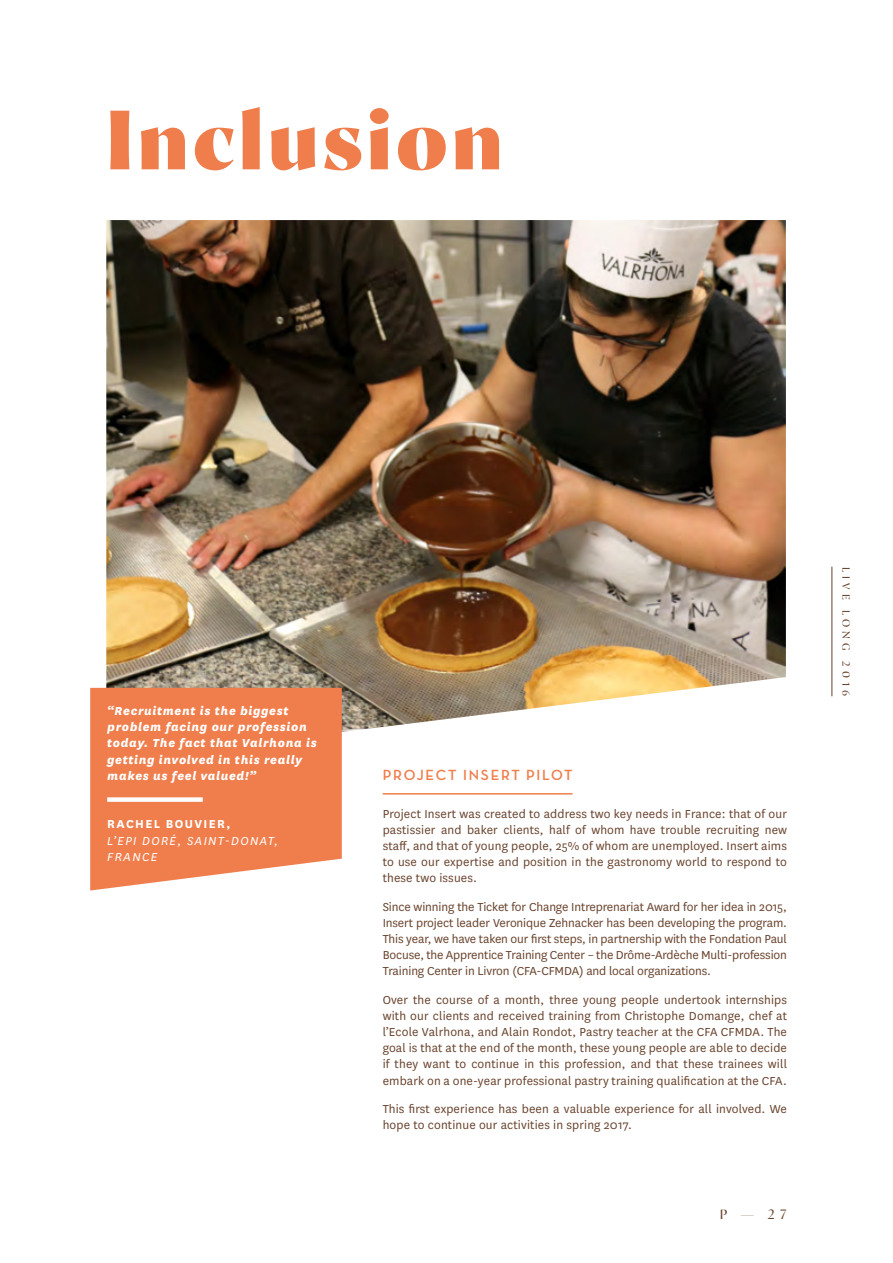
<style>
.page{position:relative;width:893px;height:1263px;background:#fff}
.page>*{position:absolute;margin:0;border:0;box-sizing:border-box;transform-origin:0 0}
.t1{font:900 84px "Proza Display";letter-spacing:.05em;color:#ef7e4c}
.t2{font:15px "Neutra Disp Bold Alt";letter-spacing:.12em;color:#ef7e4c}
.t3{font:13.5px/16.2px "National";letter-spacing:.01em;color:#68422c;text-align:justify}
.t4{font:italic 800 13.5px/16.2px "National";letter-spacing:.05em;color:#fff}
.t5{font:italic 13.5px/16.2px "National";letter-spacing:.1em;color:#fff}
.t6{font:700 13.5px "National";letter-spacing:.1em;color:#fff}
.t7{font:13.5px "Proza Display";color:#68422c}
.t8{font:10.5px "Proza Display";letter-spacing:.4em;color:#68422c}
</style>
<div class="page">
<hr style="left:832px;top:567px;width:1px;height:129px;background:#68422c">
<hr style="left:383px;top:793px;width:190px;height:1px;background:#ef7e4c">
<img style="left:106px;top:220px;width:680px;height:512px">
<svg style="left:90px;top:688px;width:252px;height:202px;background:#f0885a"></svg>
<div style="left:107px;top:797px;width:96px;height:5px;background:#fff"></div>
<h1 class="t1" style="left:106px;top:87px;width:398px">Inclusion</h1>
<p class="t4" style="left:107px;top:702px;width:211px">“Recruitment is the biggest problem facing our profession today. The fact that Valrhona is getting involved in this really makes us feel valued!”</p>
<p class="t6" style="left:107px;top:815px;width:125px">RACHEL BOUVIER,</p>
<p class="t5" style="left:107px;top:832px;width:172px">L’EPI DORÉ, SAINT-DONAT,<br>FRANCE</p>
<p class="t2" style="left:383px;top:767px;width:191px">PROJECT INSERT PILOT</p>
<p class="t3" style="left:383px;top:805px;width:406px">Project Insert was created to address two key needs in France: that of our pastissier and baker clients, half of whom have trouble recruiting new staff, and that of young people, 25% of whom are unemployed. Insert aims to use our expertise and position in the gastronomy world to respond to these two issues.</p>
<p class="t3" style="left:383px;top:898px;width:406px">Since winning the Ticket for Change Intreprenariat Award for her idea in 2015, Insert project leader Veronique Zehnacker has been developing the program.<br>This year, we have taken our first steps, in partnership with the Fondation Paul Bocuse, the Apprentice Training Center – the Drôme-Ardèche Multi-profession Training Center in Livron (CFA-CFMDA) and local organizations.</p>
<p class="t3" style="left:383px;top:991px;width:406px">Over the course of a month, three young people undertook internships with our clients and received training from Christophe Domange, chef at l’Ecole Valrhona, and Alain Rondot, Pastry teacher at the CFA CFMDA. The goal is that at the end of the month, these young people are able to decide if they want to continue in this profession, and that these trainees will embark on a one-year professional pastry training qualification at the CFA.</p>
<p class="t3" style="left:383px;top:1100px;width:406px">This first experience has been a valuable experience for all involved. We hope to continue our activities in spring 2017.</p>
<p class="t7" style="left:720px;top:1206px;width:68px">P — 2 7</p>
<p class="t8" style="left:852px;top:567px;width:131px;rotate:90deg">LIVE LONG 2016</p>
</div>
